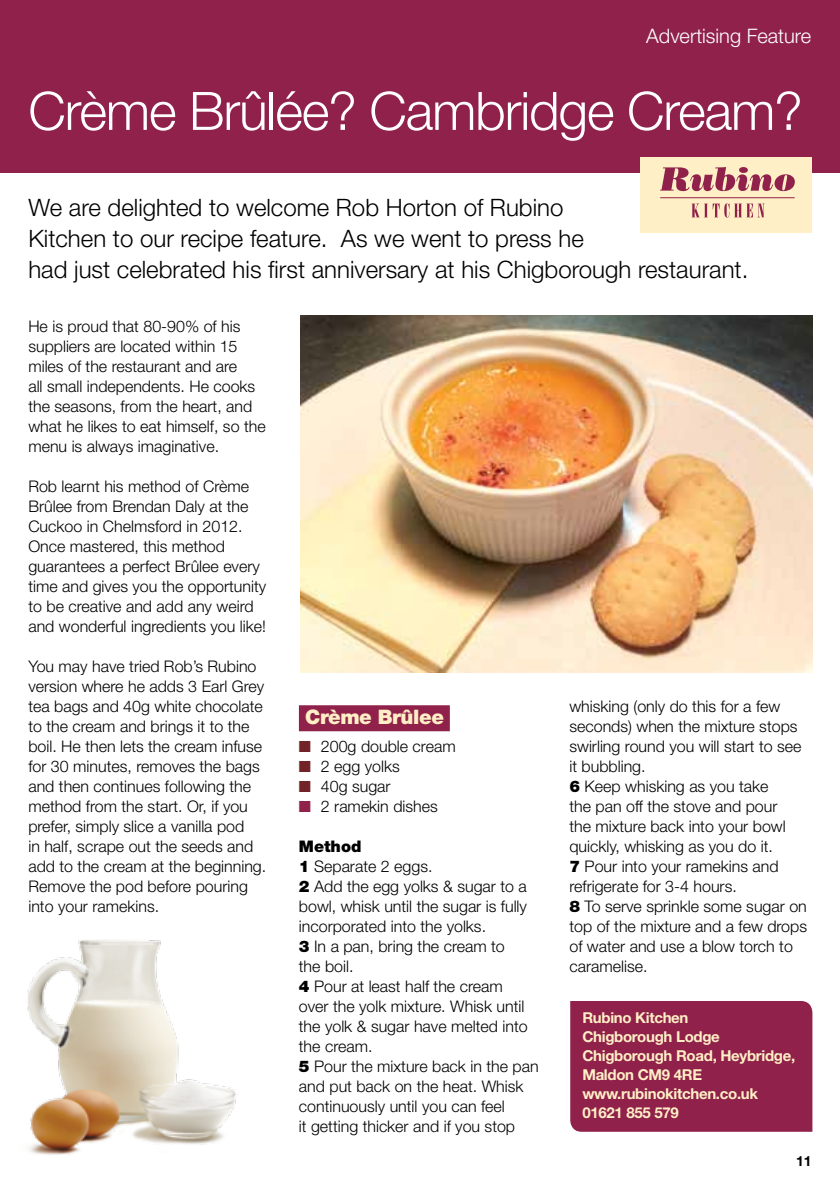
<style>
.page{position:relative;width:840px;height:1191px;background:#fff}
.page>*{position:absolute;margin:0;border:0;box-sizing:border-box;transform-origin:0 0}
.t1{font:300 53px "Helvetica Neue LT Std";letter-spacing:-.02em;color:#fff}
.t2{font:300 24px/31px "Helvetica Neue LT Std";color:#000}
.t3{font:300 20px "Helvetica Neue LT Std";color:#fff}
.t4{font:900 20px "Helvetica Neue LT Std";letter-spacing:-.02em;color:#ffefc6}
.t5{font:300 16px/20px "Helvetica Neue LT Std";color:#000}
.t6{font:700 15px/19px "Helvetica Neue LT Std";letter-spacing:-.02em;color:#ffefc6}
.t7{font:700 14px "Helvetica Neue";color:#000}
.s1{color:#722328}
.s2{color:#90214a}
.s3{font-weight:900}
</style>
<div class="page">
<div style="left:299px;top:705px;width:150px;height:26px;background:#90214a"></div>
<div style="left:0;top:0;width:839px;height:172px;background:#90214a"></div>
<div style="left:570px;top:1001px;width:242px;height:130px;background:#90214a"></div>
<img style="left:300px;top:316px;width:512px;height:356px">
<div style="left:640px;top:157px;width:171px;height:75px;background:#ffefc6"></div>
<svg style="left:660px;top:167px;width:134px;height:24px"></svg>
<svg style="left:691px;top:203px;width:73px;height:14px"></svg>
<hr style="left:659px;top:197px;width:135px;height:1px;background:#90214a">
<img style="left:27px;top:940px;width:211px;height:215px">
<p class="t3" style="left:646px;top:23px;width:166px">Advertising Feature</p>
<h1 class="t1" style="left:28px;top:79px;width:775px">Crème Brûlée? Cambridge Cream?</h1>
<h2 class="t2" style="left:28px;top:191px;width:721px">We are delighted to welcome Rob Horton of Rubino<br>Kitchen to our recipe feature. As we went to press he<br>had just celebrated his first anniversary at his Chigborough restaurant.</h2>
<p class="t5" style="left:28px;top:316px;width:239px">He is proud that 80-90% of his suppliers are located within 15 miles of the restaurant and are<br>all small independents. He cooks the seasons, from the heart, and what he likes to eat himself, so the menu is always imaginative.</p>
<p class="t5" style="left:28px;top:476px;width:239px">Rob learnt his method of Crème<br>Brûlee from Brendan Daly at the<br>Cuckoo in Chelmsford in 2012.<br>Once mastered, this method guarantees a perfect Brûlee every time and gives you the opportunity to be creative and add any weird and wonderful ingredients you like!</p>
<p class="t5" style="left:28px;top:656px;width:239px">You may have tried Rob’s Rubino version where he adds 3 Earl Grey tea bags and 40g white chocolate to the cream and brings it to the boil. He then lets the cream infuse for 30 minutes, removes the bags and then continues following the method from the start. Or, if you prefer, simply slice a vanilla pod<br>in half, scrape out the seeds and add to the cream at the beginning.<br>Remove the pod before pouring into your ramekins.</p>
<p class="t4" style="left:305px;top:705px;width:140px">Crème Brûlee</p>
<p class="t5" style="left:299px;top:736px;width:158px"><span class="s1">■</span> 200g double cream</p>
<p class="t5" style="left:299px;top:756px;width:102px"><span class="s1">■</span> 2 egg yolks</p>
<p class="t5" style="left:299px;top:776px;width:93px"><span class="s1">■</span> 40g sugar</p>
<p class="t5" style="left:299px;top:796px;width:140px"><span class="s2">■</span> 2 ramekin dishes</p>
<p class="t5" style="left:299px;top:836px;width:241px"><span class="s3">Method<br>1</span> Separate 2 eggs.<br><span class="s3">2</span> Add the egg yolks &amp; sugar to a bowl, whisk until the sugar is fully incorporated into the yolks.<br><span class="s3">3</span> In a pan, bring the cream to<br>the boil.<br><span class="s3">4</span> Pour at least half the cream<br>over the yolk mixture. Whisk until the yolk &amp; sugar have melted into the cream.<br><span class="s3">5</span> Pour the mixture back in the pan and put back on the heat. Whisk continuously until you can feel<br>it getting thicker and if you stop</p>
<p class="t5" style="left:569px;top:696px;width:239px">whisking (only do this for a few seconds) when the mixture stops swirling round you will start to see it bubbling.<br><span class="s3">6</span> Keep whisking as you take<br>the pan off the stove and pour<br>the mixture back into your bowl quickly, whisking as you do it.<br><span class="s3">7</span> Pour into your ramekins and refrigerate for 3-4 hours.<br><span class="s3">8</span> To serve sprinkle some sugar on top of the mixture and a few drops of water and use a blow torch to caramelise.</p>
<p class="t6" style="left:582px;top:1008px;width:214px">Rubino Kitchen<br>Chigborough Lodge<br>Chigborough Road, Heybridge,<br>Maldon CM9 4RE www.rubinokitchen.co.uk<br>01621 855 579</p>
<p class="t7" style="left:795px;top:1150px;width:17px">11</p>
</div>
